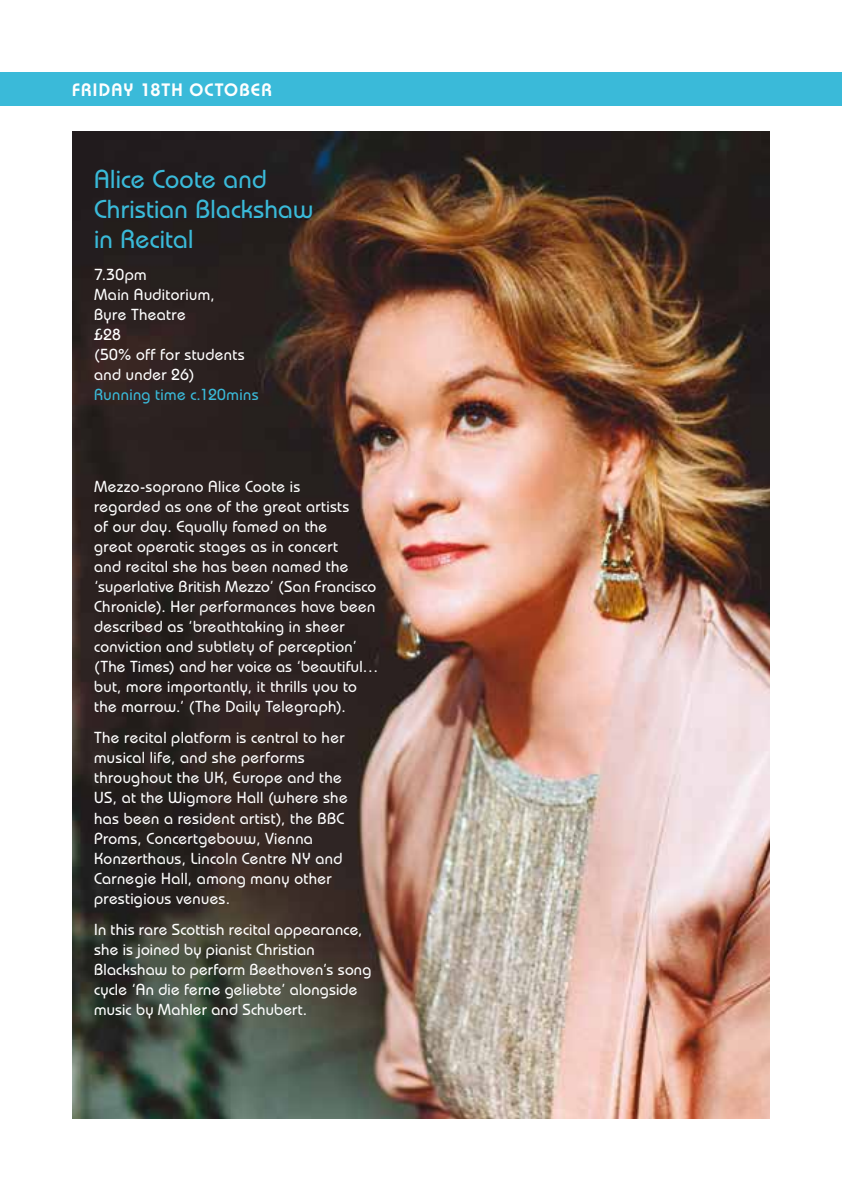
<style>
.page{position:relative;width:842px;height:1191px;background:#fff}
.page>*{position:absolute;margin:0;border:0;box-sizing:border-box;transform-origin:0 0}
.t1{font:500 26px/30px "Bauhaus IT Cby BT";letter-spacing:.01em;color:#3abad9}
.t2{font:600 18px "Bauhaus IT Cby BT";letter-spacing:.06em;color:#fff}
.t3{font:500 16px/20px "Bauhaus IT Cby BT";letter-spacing:.02em;color:#fff}
.t4{font:500 16px "Bauhaus IT Cby BT";letter-spacing:.025em;color:#3abad9}
</style>
<div class="page">
<img style="left:72px;top:131px;width:698px;height:988px">
<div style="left:0;top:72px;width:842px;height:33px;background:#3abad9"></div>
<p class="t2" style="left:72px;top:79px;width:201px">FRIDAY 18TH OCTOBER</p>
<h1 class="t1" style="left:94px;top:164px;width:221px">Alice Coote and<br>Christian Blackshaw in Recital</h1>
<p class="t3" style="left:94px;top:264px;width:152px">7.30pm<br>Main Auditorium,<br>Byre Theatre<br>£28<br>(50% off for students and under 26)</p>
<p class="t4" style="left:94px;top:384px;width:166px">Running time c.120mins</p>
<p class="t3" style="left:94px;top:476px;width:286px">Mezzo-soprano Alice Coote is<br>regarded as one of the great artists<br>of our day. Equally famed on the<br>great operatic stages as in concert<br>and recital she has been named the ‘superlative British Mezzo’ (San Francisco Chronicle). Her performances have been described as ‘breathtaking in sheer conviction and subtlety of perception’ (The Times) and her voice as ‘beautiful… but, more importantly, it thrills you to the marrow.’ (The Daily Telegraph).</p>
<p class="t3" style="left:94px;top:727px;width:255px">The recital platform is central to her musical life, and she performs throughout the UK, Europe and the<br>US, at the Wigmore Hall (where she has been a resident artist), the BBC<br>Proms, Concertgebouw, Vienna<br>Konzerthaus, Lincoln Centre NY and<br>Carnegie Hall, among many other prestigious venues.</p>
<p class="t3" style="left:94px;top:919px;width:279px">In this rare Scottish recital appearance, she is joined by pianist Christian Blackshaw to perform Beethoven’s song cycle ‘An die ferne geliebte’ alongside music by Mahler and Schubert.</p>
</div>
